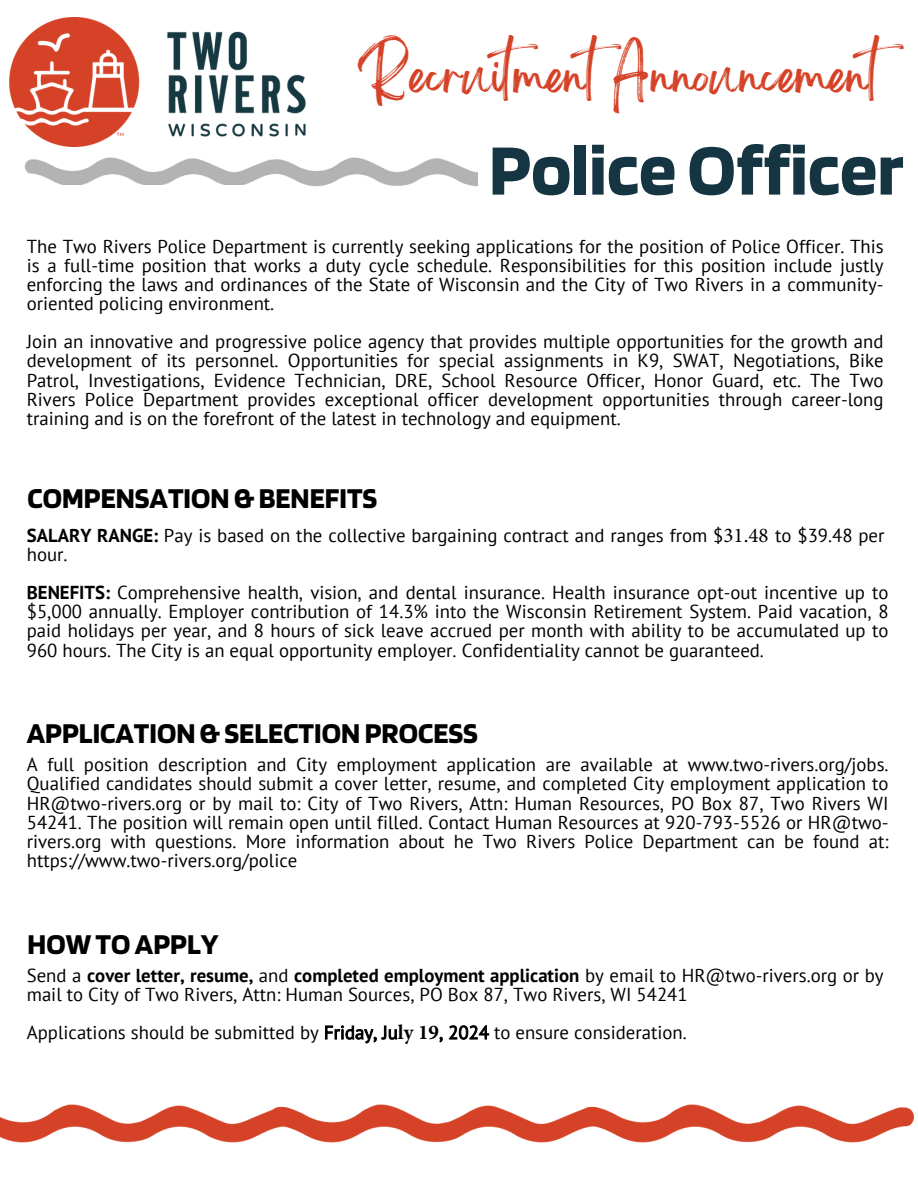
<style>
.page{position:relative;width:918px;height:1188px;background:#fff}
.page>*{position:absolute;margin:0;border:0;box-sizing:border-box;transform-origin:0 0}
.t1{font:700 75px "Blinker";color:#153542}
.t2{font:43.5px "Brightwall";color:#d54227}
.t3{font:700 30px "Blinker";color:#000}
.t4{font:18.75px/19.2px "PT Sans";color:#000;text-align:justify}
.s1{font-weight:700}
.s2{font-family:"Minion Pro";font-size:21px}
.s3{font-family:"Minion Pro";font-weight:700;font-size:21px}
</style>
<div class="page">
<img style="left:9px;top:17px;width:296px;height:130px">
<img style="left:24px;top:157px;width:242px;height:28px">
<img style="left:266px;top:157px;width:211px;height:30px">
<img style="left:608px;top:1104px;width:307px;height:39px">
<img style="left:299px;top:1104px;width:309px;height:39px">
<img style="left:0;top:1104px;width:299px;height:39px">
<p class="t2" style="left:359px;top:59px;width:562px">RecruitmentAnnouncement</p>
<h3 class="t1" style="left:489px;top:123px;width:417px">Police Officer</h3>
<p class="t4" style="left:27px;top:236px;width:858px">The Two Rivers Police Department is currently seeking applications for the position of Police Officer. This is a full-time position that works a duty cycle schedule. Responsibilities for this position include justly enforcing the laws and ordinances of the State of Wisconsin and the City of Two Rivers in a community&shy;oriented policing environment.</p>
<p class="t4" style="left:27px;top:332px;width:858px">Join an innovative and progressive police agency that provides multiple opportunities for the growth and development of its personnel. Opportunities for special assignments in K9, SWAT, Negotiations, Bike Patrol, Investigations, Evidence Technician, DRE, School Resource Officer, Honor Guard, etc. The Two Rivers Police Department provides exceptional officer development opportunities through career-long training and is on the forefront of the latest in technology and equipment.</p>
<p class="t3" style="left:28px;top:479px;width:351px">COMPENSATION &amp; BENEFITS</p>
<p class="t4" style="left:27px;top:525px;width:859px"><span class="s1">SALARY RANGE:</span> Pay is based on the collective bargaining contract and ranges from $<span class="s2">31.48</span> to $39.48 per hour.</p>
<p class="t4" style="left:27px;top:583px;width:863px"><span class="s1">BENEFITS:</span> Comprehensive health, vision, and dental insurance. Health insurance opt-out incentive up to $5,000 annually. Employer contribution of 14.3% into the Wisconsin Retirement System. Paid vacation, 8 paid holidays per year, and 8 hours of sick leave accrued per month with ability to be accumulated up to 960 hours. The City is an equal opportunity employer. Confidentiality cannot be guaranteed.</p>
<p class="t3" style="left:27px;top:715px;width:453px">APPLICATION &amp; SELECTION PROCESS</p>
<p class="t4" style="left:27px;top:755px;width:863px">A full position description and City employment application are available at www.two-rivers.org/jobs.<br>Qualified candidates should submit a cover letter, resume, and completed City employment application to HR@two-rivers.org or by mail to: City of Two Rivers, Attn: Human Resources, PO Box 87, Two Rivers WI 54241. The position will remain open until filled. Contact Human Resources at 920-793-5526 or HR@two&shy;rivers.org with questions. More information about he Two Rivers Police Department can be found at: https://www.two-rivers.org/police</p>
<p class="t3" style="left:28px;top:925px;width:193px">HOW TO APPLY</p>
<p class="t4" style="left:27px;top:965px;width:858px">Send a <span class="s1">cover letter, resume,</span> and <span class="s1">completed employment application</span> by email to HR@two-rivers.org or by mail to City of Two Rivers, Attn: Human Sources, PO Box 87, Two Rivers, WI 54241</p>
<p class="t4" style="left:27px;top:1023px;width:661px">Applications should be submitted by Friday, Ju<span class="s3">ly 19</span>, 2024 to ensure consideration.</p>
</div>
